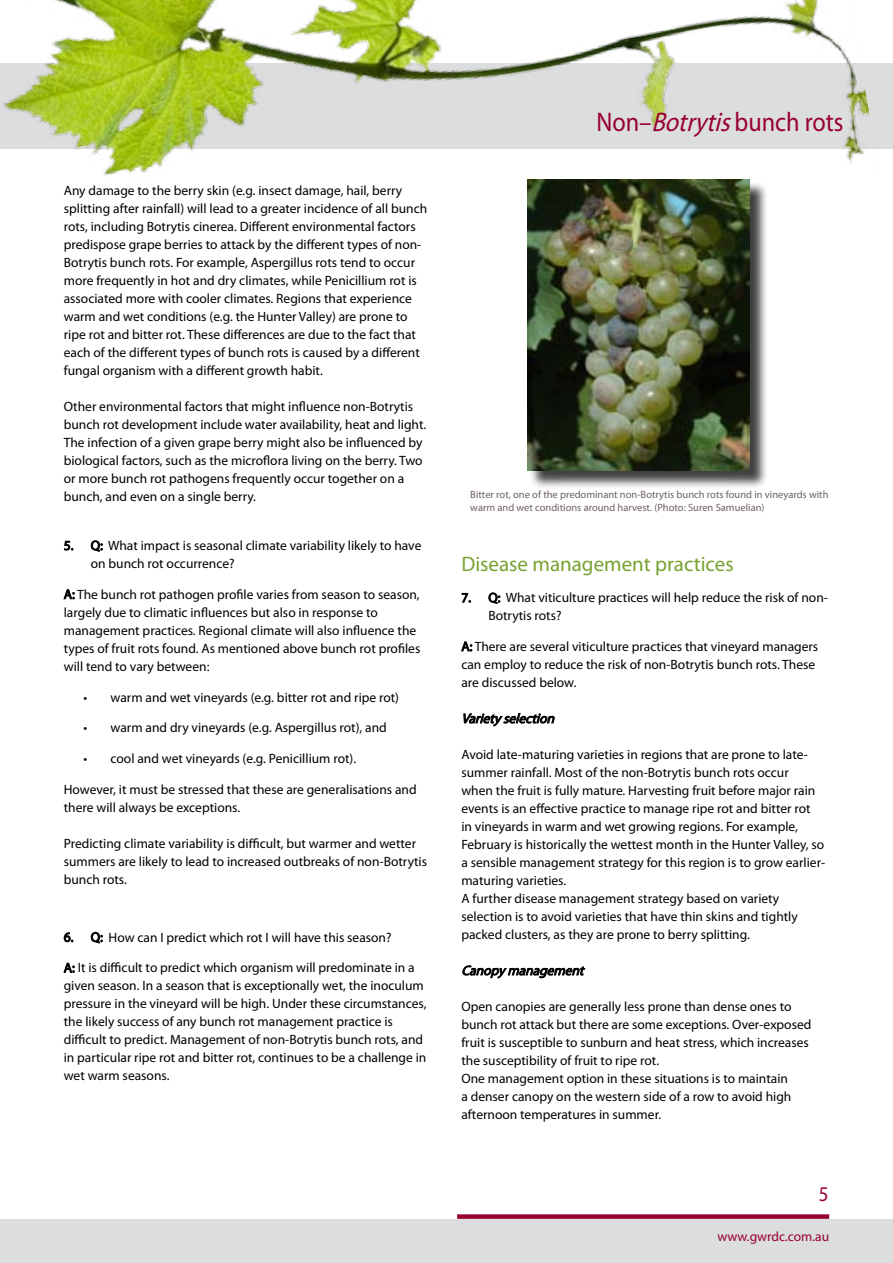
<style>
.page{position:relative;width:893px;height:1263px;background:#fff}
.page>*{position:absolute;margin:0;border:0;box-sizing:border-box;transform-origin:0 0}
.t1{font:27px "Myriad Pro";color:#98002e;scale:.9 1}
.t2{font:21px "Myriad Pro";color:#78a22f}
.t3{font:21px "Myriad Pro";color:#98002e;scale:.9 1}
.t4{font:13.5px/18px "Myriad Pro";color:#000}
.t5{font:italic 13.5px "Myriad Pro";color:#000}
.t6{font:13.5px "Myriad Pro";color:#98002e}
.t7{font:10.5px/13.5px "Myriad Pro";color:#6d6068}
.s1{font-style:italic}
</style>
<div class="page">
<div style="left:0;top:1219px;width:893px;height:44px;background:#dcddde"></div>
<div style="left:457px;top:1214px;width:372px;height:5px;background:#98002e"></div>
<img style="left:0;top:0;width:881px;height:176px">
<svg style="left:64px;top:541px;width:9px;height:10px"></svg>
<svg style="left:91px;top:540px;width:12px;height:12px"></svg>
<svg style="left:63px;top:589px;width:12px;height:10px"></svg>
<svg style="left:64px;top:932px;width:9px;height:10px"></svg>
<svg style="left:91px;top:932px;width:12px;height:11px"></svg>
<svg style="left:63px;top:962px;width:12px;height:11px"></svg>
<svg style="left:462px;top:593px;width:9px;height:10px"></svg>
<svg style="left:488px;top:592px;width:12px;height:12px"></svg>
<svg style="left:461px;top:641px;width:11px;height:10px"></svg>
<svg style="left:463px;top:713px;width:92px;height:14px"></svg>
<svg style="left:462px;top:965px;width:123px;height:14px"></svg>
<div style="left:530px;top:182px;width:238px;height:307px;background:#000;opacity:.75"></div>
<img style="left:527px;top:179px;width:223px;height:292px">
<p class="t4" style="left:64px;top:181px;width:365px">Any damage to the berry skin (e.g. insect damage, hail, berry splitting after rainfall) will lead to a greater incidence of all bunch rots, including Botrytis cinerea. Different environmental factors predispose grape berries to attack by the different types of non-Botrytis bunch rots. For example, Aspergillus rots tend to occur more frequently in hot and dry climates, while Penicillium rot is associated more with cooler climates. Regions that experience warm and wet conditions (e.g. the Hunter Valley) are prone to ripe rot and bitter rot. These differences are due to the fact that each of the different types of bunch rots is caused by a different fungal organism with a different growth habit.</p>
<p class="t4" style="left:64px;top:397px;width:364px">Other environmental factors that might influence non-Botrytis bunch rot development include water availability, heat and light.<br>The infection of a given grape berry might also be influenced by biological factors, such as the microflora living on the berry. Two or more bunch rot pathogens frequently occur together on a bunch, and even on a single berry.</p>
<p class="t4" style="left:91px;top:536px;width:332px;text-indent:-27px">5. Q: What impact is seasonal climate variability likely to have on bunch rot occurrence?</p>
<p class="t4" style="left:64px;top:585px;width:358px">A: The bunch rot pathogen profile varies from season to season, largely due to climatic influences but also in response to management practices. Regional climate will also influence the types of fruit rots found. As mentioned above bunch rot profiles will tend to vary between:</p>
<p class="t4" style="left:84px;top:688px;width:317px">• warm and wet vineyards (e.g. bitter rot and ripe rot)</p>
<p class="t4" style="left:84px;top:718px;width:305px">• warm and dry vineyards (e.g. Aspergillus rot), and</p>
<p class="t4" style="left:84px;top:749px;width:274px">• cool and wet vineyards (e.g. Penicillium rot).</p>
<p class="t4" style="left:64px;top:780px;width:354px">However, it must be stressed that these are generalisations and there will always be exceptions.</p>
<p class="t4" style="left:64px;top:834px;width:365px">Predicting climate variability is difficult, but warmer and wetter summers are likely to lead to increased outbreaks of non-Botrytis bunch rots.</p>
<p class="t4" style="left:64px;top:928px;width:329px">6. Q: How can I predict which rot I will have this season?</p>
<p class="t4" style="left:64px;top:958px;width:364px">A: It is difficult to predict which organism will predominate in a given season. In a season that is exceptionally wet, the inoculum pressure in the vineyard will be high. Under these circumstances, the likely success of any bunch rot management practice is difficult to predict. Management of non-Botrytis bunch rots, and in particular ripe rot and bitter rot, continues to be a challenge in wet warm seasons.</p>
<h1 class="t1" style="left:596px;top:105px;width:276px">Non–<span class="s1">Botrytis</span>bunch rots</h1>
<p class="t7" style="left:470px;top:487px;width:360px">Bitter rot, one of the predominant non-Botrytis bunch rots found in vineyards with warm and wet conditions around harvest. (Photo: Suren Samuelian)</p>
<h2 class="t2" style="left:461px;top:551px;width:274px">Disease management practices</h2>
<p class="t4" style="left:488px;top:588px;width:341px;text-indent:-27px">7. Q: What viticulture practices will help reduce the risk of non-<br>Botrytis rots?</p>
<p class="t4" style="left:461px;top:637px;width:358px">A: There are several viticulture practices that vineyard managers can employ to reduce the risk of non-Botrytis bunch rots. These are discussed below.</p>
<p class="t5" style="left:461px;top:710px;width:98px">Varietyselection</p>
<p class="t4" style="left:461px;top:745px;width:365px">Avoid late-maturing varieties in regions that are prone to late&shy;summer rainfall. Most of the non-Botrytis bunch rots occur<br>when the fruit is fully mature. Harvesting fruit before major rain events is an effective practice to manage ripe rot and bitter rot<br>in vineyards in warm and wet growing regions. For example, February is historically the wettest month in the Hunter Valley, so a sensible management strategy for this region is to grow earlier&shy;maturing varieties.<br>A further disease management strategy based on variety selection is to avoid varieties that have thin skins and tightly packed clusters, as they are prone to berry splitting.</p>
<p class="t5" style="left:461px;top:962px;width:128px">Canopymanagement</p>
<p class="t4" style="left:461px;top:997px;width:352px">Open canopies are generally less prone than dense ones to bunch rot attack but there are some exceptions. Over-exposed fruit is susceptible to sunburn and heat stress, which increases the susceptibility of fruit to ripe rot.<br>One management option in these situations is to maintain<br>a denser canopy on the western side of a row to avoid high afternoon temperatures in summer.</p>
<h2 class="t3" style="left:819px;top:1181px;width:12px">5</h2>
<p class="t6" style="left:717px;top:1228px;width:113px">www.gwrdc.com.au</p>
</div>
